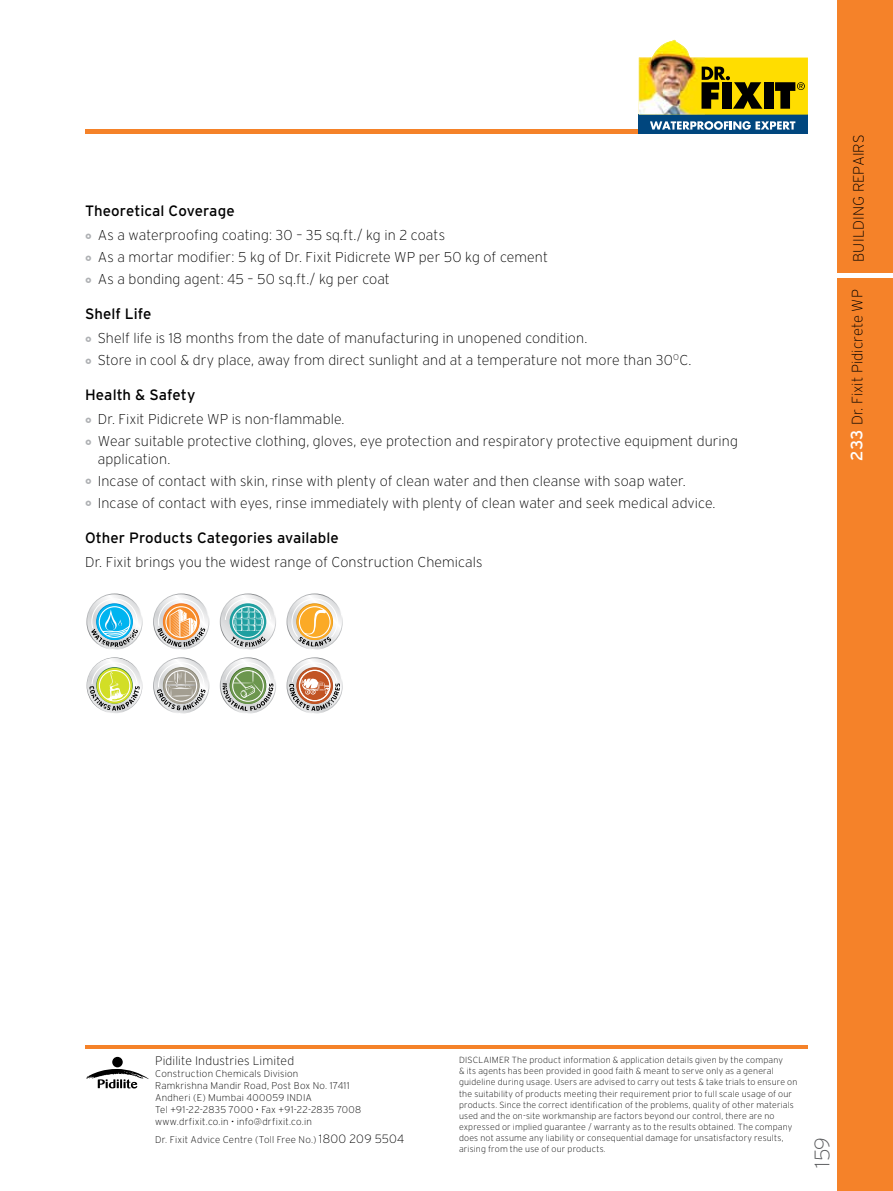
<style>
.page{position:relative;width:893px;height:1191px;background:#fff}
.page>*{position:absolute;margin:0;border:0;box-sizing:border-box;transform-origin:0 0}
.t1{font:200 21px "Interstate";color:#58595b}
.t2{font:15px "Interstate Plus";letter-spacing:.005em;color:#000}
.t3{font:200 15px "Interstate";color:#000}
.t4{font:200 14.25px/21.9px "Interstate";letter-spacing:.005em;color:#000}
.t5{font:200 12.3px "Interstate";letter-spacing:.005em;color:#000}
.t6{font:200 9.75px/12px "Interstate";letter-spacing:.02em;color:#000}
.t7{font:200 8.85px/11.1px "Interstate";letter-spacing:.02em;color:#000}
.s1{font-family:"Interstate Plus";font-weight:400;font-size:16.5px;color:#fff}
.s2{font-size:12px}
</style>
<div class="page">
<div style="left:838px;top:0;width:55px;height:1191px;background:#f58229"></div>
<div style="left:85px;top:129px;width:723px;height:5px;background:#f58229"></div>
<div style="left:639px;top:115px;width:169px;height:19px;background:#00467e"></div>
<img style="left:639px;top:39px;width:169px;height:76px">
<svg style="left:650px;top:121px;width:145px;height:9px"></svg>
<div style="left:837px;top:273px;width:56px;height:5px;background:#fff"></div>
<hr style="left:85px;top:1045px;width:723px;height:4px;background:#f58229">
<div style="left:112px;top:1056px;width:11px;height:11px;background:#000;border-radius:50%"></div>
<svg style="left:86px;top:1069px;width:63px;height:19px"></svg>
<svg style="left:220px;top:657px;width:56px;height:56px"></svg>
<svg style="left:221px;top:658px;width:54px;height:55px"></svg>
<svg style="left:223px;top:662px;width:50px;height:49px"></svg>
<svg style="left:86px;top:593px;width:57px;height:57px"></svg>
<svg style="left:87px;top:594px;width:55px;height:55px"></svg>
<svg style="left:91px;top:598px;width:47px;height:49px"></svg>
<svg style="left:153px;top:593px;width:56px;height:57px"></svg>
<svg style="left:154px;top:594px;width:55px;height:55px"></svg>
<svg style="left:157px;top:598px;width:48px;height:49px"></svg>
<svg style="left:220px;top:593px;width:56px;height:57px"></svg>
<svg style="left:221px;top:594px;width:54px;height:55px"></svg>
<svg style="left:225px;top:598px;width:46px;height:49px"></svg>
<svg style="left:87px;top:657px;width:56px;height:56px"></svg>
<svg style="left:87px;top:658px;width:55px;height:54px"></svg>
<svg style="left:89px;top:662px;width:51px;height:48px"></svg>
<svg style="left:286px;top:593px;width:57px;height:57px"></svg>
<svg style="left:287px;top:594px;width:55px;height:55px"></svg>
<svg style="left:291px;top:598px;width:47px;height:48px"></svg>
<svg style="left:286px;top:657px;width:57px;height:56px"></svg>
<svg style="left:287px;top:658px;width:55px;height:55px"></svg>
<svg style="left:289px;top:662px;width:51px;height:49px"></svg>
<div style="left:300px;top:670px;width:30px;height:30px;border:1px solid #fff;border-radius:50%"></div>
<svg style="left:154px;top:658px;width:55px;height:55px"></svg>
<svg style="left:157px;top:662px;width:48px;height:48px"></svg>
<p class="t2" style="left:85px;top:202px;width:151px">Theoretical Coverage</p>
<p class="t4" style="left:98px;top:224px;width:452px">As a waterproofing coating: 30 – 35 sq.ft./ kg in 2 coats<br>As a mortar modifier: 5 kg of Dr. Fixit Pidicrete WP per 50 kg of cement<br>As a bonding agent: 45 – 50 sq.ft./ kg per coat</p>
<p class="t2" style="left:85px;top:305px;width:68px">Shelf Life</p>
<p class="t4" style="left:98px;top:327px;width:595px">Shelf life is 18 months from the date of manufacturing in unopened condition.<br>Store in cool &amp; dry place, away from direct sunlight and at a temperature not more than 30<sup>O</sup>C.</p>
<p class="t2" style="left:85px;top:386px;width:112px">Health &amp; Safety</p>
<p class="t4" style="left:98px;top:408px;width:642px">Dr. Fixit Pidicrete WP is non-flammable.<br>Wear suitable protective clothing, gloves, eye protection and respiratory protective equipment during</p>
<p class="t4" style="left:98px;top:448px;width:619px">application.<br>Incase of contact with skin, rinse with plenty of clean water and then cleanse with soap water.<br>Incase of contact with eyes, rinse immediately with plenty of clean water and seek medical advice.</p>
<p class="t2" style="left:85px;top:529px;width:255px">Other Products Categories available</p>
<p class="t4" style="left:85px;top:551px;width:399px">Dr. Fixit brings you the widest range of Construction Chemicals</p>
<p class="t3" style="left:850px;top:262px;width:129px;rotate:-90deg">Building Repairs</p>
<p class="t3" style="left:849px;top:461px;width:173px;rotate:-90deg"><span class="s1">233</span> Dr. Fixit Pidicrete WP</p>
<p class="t5" style="left:155px;top:1054px;width:140px">Pidilite I ndustries Limited</p>
<p class="t6" style="left:155px;top:1068px;width:208px">Construction Chemicals Division<br>Ramkrishna Mandir Road, Post Box N o. 17411<br>Andheri (E) Mumbai 400059 INDIA<br>Tel +91-22-2835 7000 • Fax +91-22-2835 7008 www.drfixit.co.in • info@drfixit.co.in</p>
<p class="t6" style="left:155px;top:1133px;width:251px">Dr. Fixit Advice Centre (Toll Free No.) <span class="s2">1800 209 5504</span></p>
<p class="t7" style="left:459px;top:1054px;width:340px">DISCLAI MER The product information &amp; application details given by the company<br>&amp; its agents has been provided in good faith &amp; meant to serve only as a general guideline during usage. Users are advised to carry out tests &amp; take trials to ensure on the suitability of products meeting their requirement prior to full scale usage of our products. Since the correct identification of the problems, quality of other materials used and the on-site workmanship are factors beyond our control, there are no expressed or implied guarantee / warranty as to the results obtained. The company does not assume any liability or consequential damage for unsatisfactory results, arising from the use of our products.</p>
<h1 class="t1" style="left:811px;top:1167px;width:32px;rotate:-90deg">159</h1>
</div>
